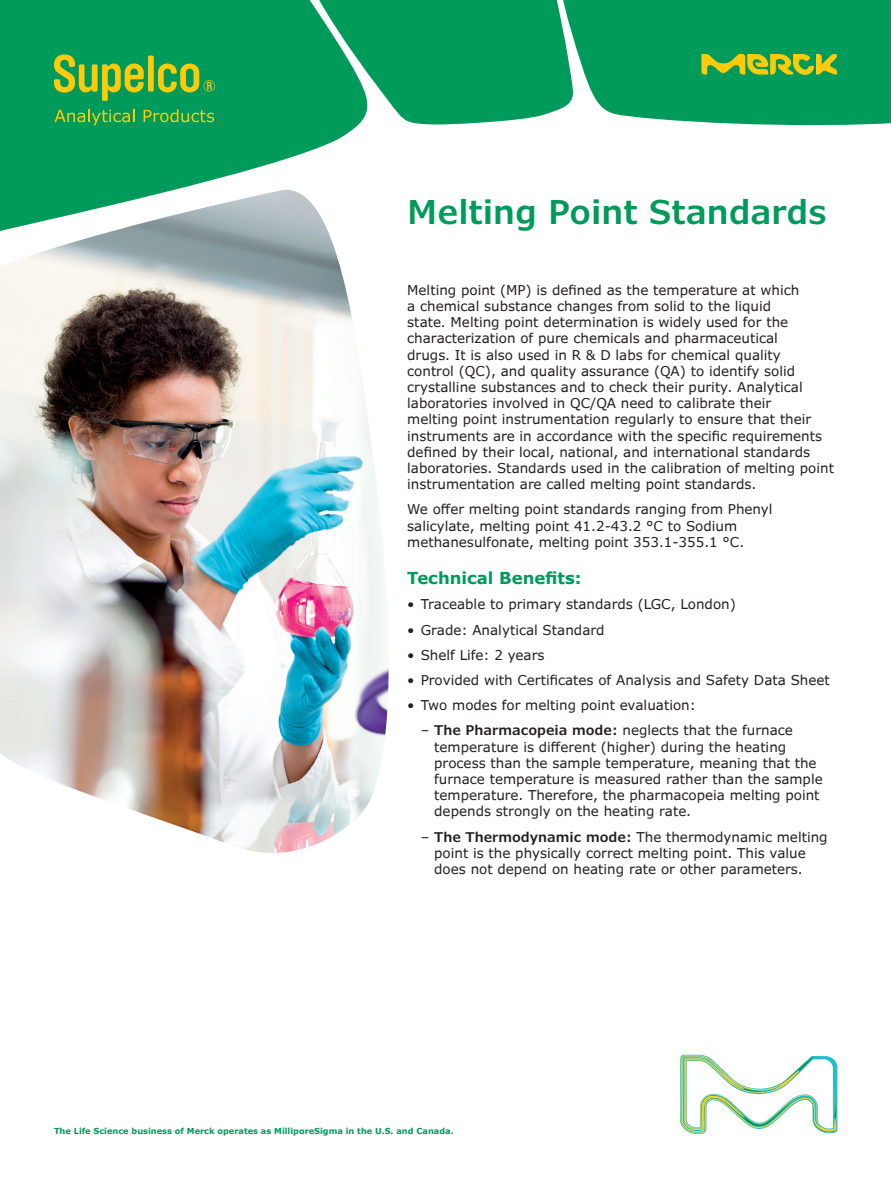
<style>
.page{position:relative;width:891px;height:1188px;background:#fff}
.page>*{position:absolute;margin:0;border:0;box-sizing:border-box;transform-origin:0 0}
.Headline_22_24{font:600 33px "Verdana Pro";color:#009a5a}
.Section_Head_11_13{font:700 16.5px "Verdana Pro";color:#009a5a}
.Body_Copy_9_11{font:13.5px/16.2px "Verdana Pro";color:#231f20}
.Endorsement_-__Legal{font:700 8.25px "Verdana Pro";color:#009a5a}
.s1{font-weight:600}
</style>
<div class="page">
<svg style="left:573px;top:0;width:318px;height:126px;background:#11a165"></svg>
<svg style="left:0;top:0;width:358px;height:190px;background:#1aa46a"></svg>
<svg style="left:271px;top:0;width:302px;height:125px;background:#16a268"></svg>
<svg style="left:680px;top:1055px;width:157px;height:79px"></svg>
<svg style="left:54px;top:54px;width:90px;height:47px;background:#60ac3b"></svg>
<div style="left:148px;top:56px;width:6px;height:36px;background:#feca0a"></div>
<svg style="left:158px;top:64px;width:57px;height:28px;background:#6dae37"></svg>
<svg style="left:55px;top:109px;width:79px;height:16px"></svg>
<svg style="left:144px;top:109px;width:70px;height:13px"></svg>
<img style="left:0;top:190px;width:389px;height:663px">
<svg style="left:701px;top:54px;width:136px;height:21px;background:#92b52b"></svg>
<p class="Headline_22_24" style="left:407px;top:191px;width:421px">Melting Point Standards</p>
<p class="Body_Copy_9_11" style="left:407px;top:282px;width:428px">Melting point (MP) is defined as the temperature at which<br>a chemical substance changes from solid to the liquid<br>state. Melting point determination is widely used for the characterization of pure chemicals and pharmaceutical<br>drugs. It is also used in R &amp; D labs for chemical quality<br>control (QC), and quality assurance (QA) to identify solid crystalline substances and to check their purity. Analytical laboratories involved in QC/QA need to calibrate their<br>melting point instrumentation regularly to ensure that their instruments are in accordance with the specific requirements defined by their local, national, and international standards laboratories. Standards used in the calibration of melting point instrumentation are called melting point standards.</p>
<p class="Body_Copy_9_11" style="left:407px;top:502px;width:367px">We offer melting point standards ranging from Phenyl salicylate, melting point 41.2-43.2 °C to Sodium methanesulfonate, melting point 353.1-355.1 °C.</p>
<p class="Section_Head_11_13" style="left:407px;top:568px;width:176px">Technical Benefits:</p>
<p class="Body_Copy_9_11" style="left:407px;top:597px;width:330px">• Traceable to primary standards (LGC, London)</p>
<p class="Body_Copy_9_11" style="left:407px;top:622px;width:199px">• Grade: Analytical Standard</p>
<p class="Body_Copy_9_11" style="left:407px;top:647px;width:139px">• Shelf Life: 2 years</p>
<p class="Body_Copy_9_11" style="left:407px;top:672px;width:424px">• Provided with Certificates of Analysis and Safety Data Sheet</p>
<p class="Body_Copy_9_11" style="left:407px;top:697px;width:290px">• Two modes for melting point evaluation:</p>
<p class="Body_Copy_9_11" style="left:434px;top:723px;width:390px;text-indent:-14px">– <span class="s1">The Pharmacopeia mode:</span> neglects that the furnace temperature is different (higher) during the heating process than the sample temperature, meaning that the furnace temperature is measured rather than the sample temperature. Therefore, the pharmacopeia melting point depends strongly on the heating rate.</p>
<p class="Body_Copy_9_11" style="left:434px;top:829px;width:395px;text-indent:-14px">– <span class="s1">The Thermodynamic mode:</span> The thermodynamic melting point is the physically correct melting point. This value does not depend on heating rate or other parameters.</p>
<p class="Endorsement_-__Legal" style="left:54px;top:1126px;width:401px">The Life Science business of Merck operates as MilliporeSigma in the U.S. and Canada.</p>
</div>
